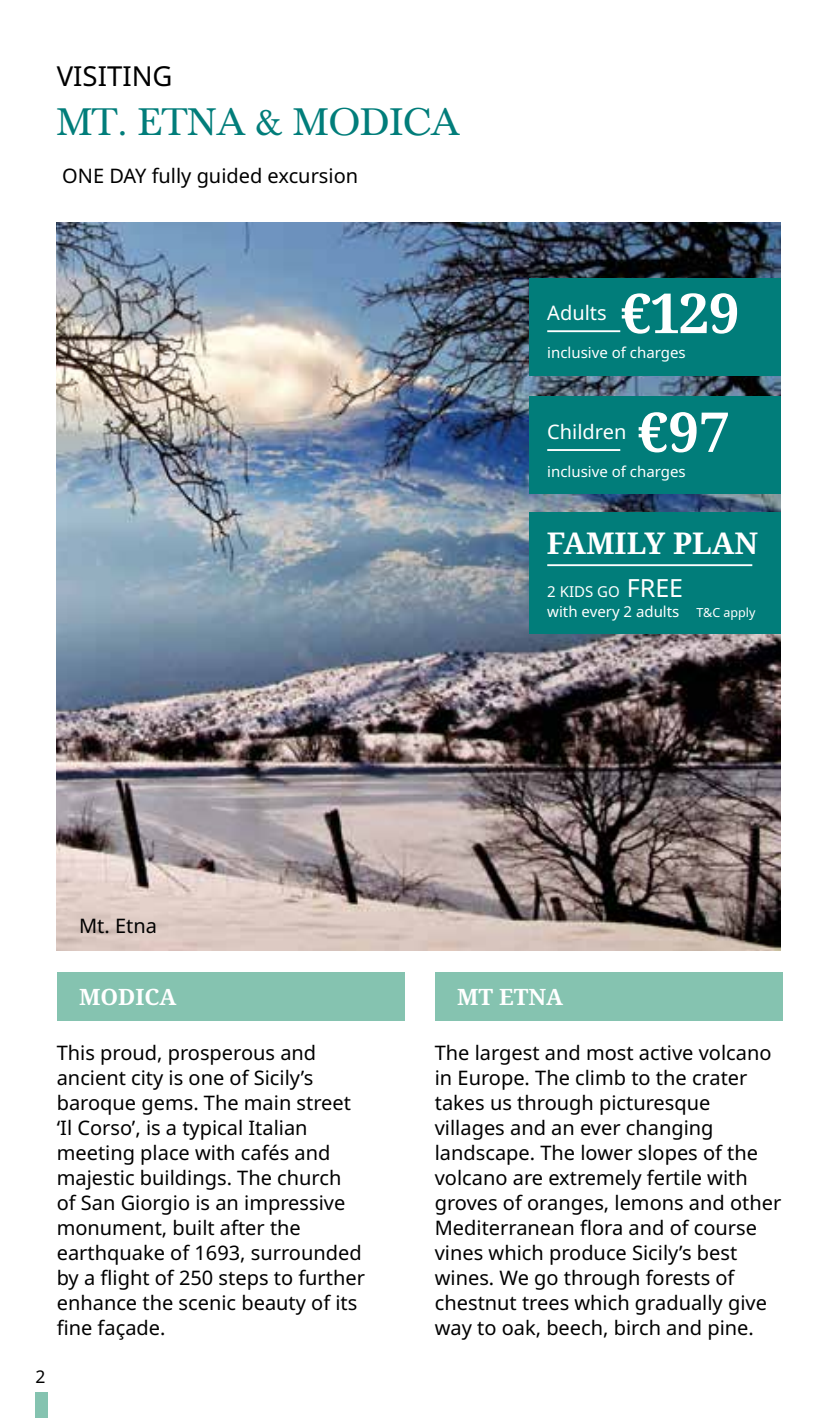
<style>
.page{position:relative;width:837px;height:1418px;background:#fff}
.page>*{position:absolute;margin:0;border:0;box-sizing:border-box;transform-origin:0 0}
.t1{font:700 55px "Noto Serif";color:#fff}
.t2{font:40px "Baskerville";color:#017d7a}
.t3{font:700 30px "Noto Serif";color:#fff}
.t4{font:27.5px "Noto Sans";color:#000}
.t5{font:700 22.5px "Noto Serif";color:#fff}
.t6{font:20px/25px "Noto Sans";color:#000}
.t7{font:20px "Noto Sans";color:#fff}
.t8{font:17.5px "Noto Sans";color:#000}
.t9{font:15px/19.5px "Noto Sans";color:#fff}
.s1{font-size:25px}
.s2{font-size:12.5px}
</style>
<div class="page">
<div style="left:35px;top:1392px;width:13px;height:25px;background:#85c3b0"></div>
<img style="left:57px;top:223px;width:723px;height:727px">
<div style="left:434px;top:971px;width:348px;height:49px;background:#85c3b0"></div>
<div style="left:529px;top:278px;width:251px;height:97px;background:#017d7a"></div>
<hr style="left:547px;top:330px;width:73px;height:2px;background:#fff">
<div style="left:529px;top:512px;width:251px;height:121px;background:#017d7a"></div>
<hr style="left:547px;top:564px;width:205px;height:2px;background:#fff">
<div style="left:57px;top:971px;width:347px;height:49px;background:#85c3b0"></div>
<div style="left:529px;top:397px;width:251px;height:97px;background:#017d7a"></div>
<hr style="left:547px;top:449px;width:73px;height:2px;background:#fff">
<h3 class="t4" style="left:57px;top:57px;width:117px">VISITING</h3>
<h2 class="t2" style="left:57px;top:100px;width:404px">MT. ETNA &amp; MODICA</h2>
<p class="t6" style="left:62px;top:164px;width:297px">ONE DAY fully guided excursion</p>
<h1 class="t1" style="left:620px;top:274px;width:121px">€129</h1>
<p class="t9" style="left:547px;top:343px;width:140px">inclusive of charges</p>
<p class="t7" style="left:547px;top:299px;width:61px">Adults</p>
<h1 class="t1" style="left:637px;top:393px;width:93px">€97</h1>
<p class="t9" style="left:547px;top:462px;width:140px">inclusive of charges</p>
<p class="t7" style="left:547px;top:418px;width:81px">Children</p>
<h3 class="t3" style="left:546px;top:522px;width:213px">FAMILY PLAN</h3>
<p class="t9" style="left:547px;top:582px;width:210px">2 KIDS GO <span class="s1">FREE<br></span>with every 2 adults <span class="s2">T&amp;C apply</span></p>
<p class="t6" style="left:79px;top:913px;width:79px">Mt. Etna</p>
<p class="t5" style="left:79px;top:980px;width:99px">MODICA</p>
<p class="t8" style="left:35px;top:1363px;width:12px">2</p>
<p class="t6" style="left:57px;top:1040px;width:310px">This proud, prosperous and ancient city is one of Sicily’s baroque gems. The main street ‘Il Corso’, is a typical Italian meeting place with cafés and majestic buildings. The church of San Giorgio is an impressive monument, built after the earthquake of 1693, surrounded by a flight of 250 steps to further enhance the scenic beauty of its fine façade.</p>
<p class="t5" style="left:457px;top:980px;width:108px">MT ETNA</p>
<p class="t6" style="left:434px;top:1040px;width:348px">The largest and most active volcano in Europe. The climb to the crater takes us through picturesque villages and an ever changing landscape. The lower slopes of the volcano are extremely fertile with groves of oranges, lemons and other Mediterranean flora and of course vines which produce Sicily’s best wines. We go through forests of chestnut trees which gradually give way to oak, beech, birch and pine.</p>
</div>
